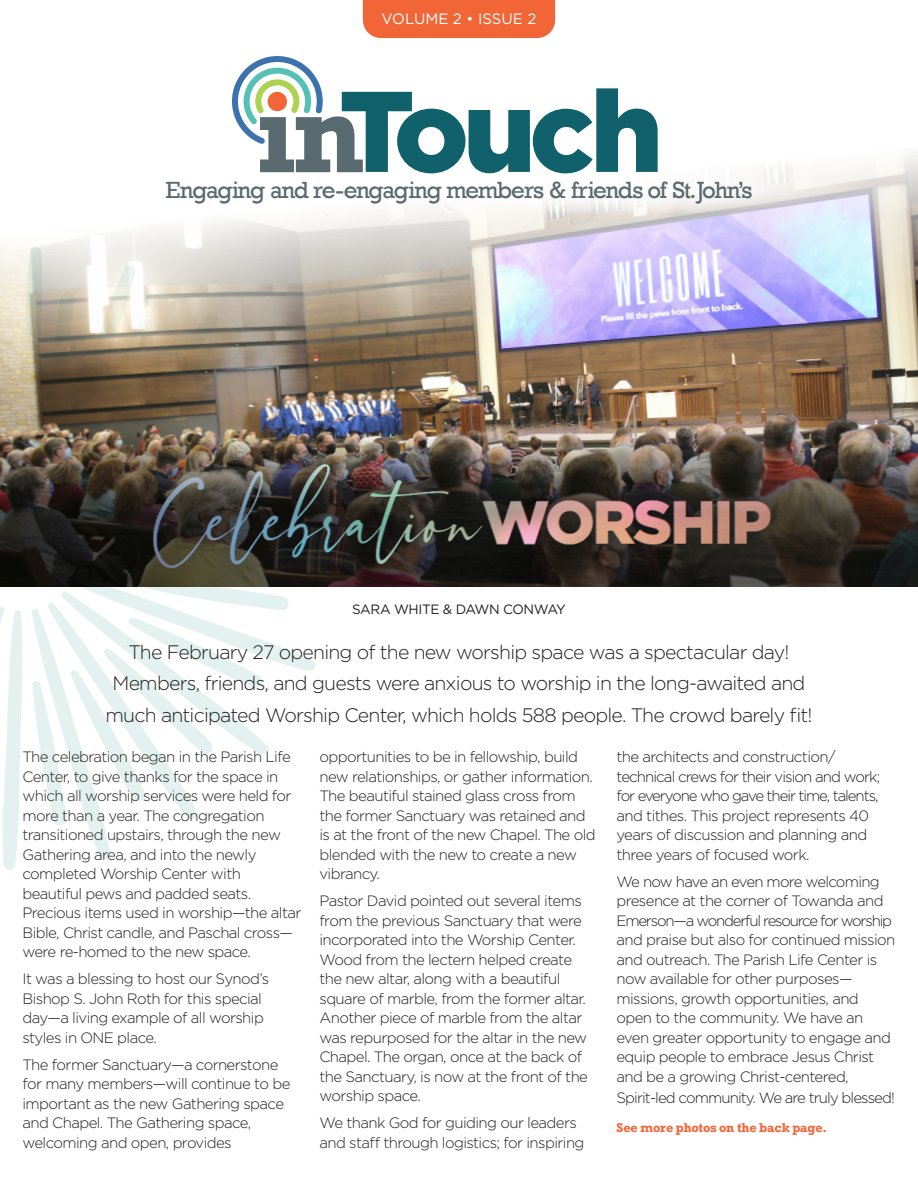
<style>
.page{position:relative;width:918px;height:1188px;background:#fff}
.page>*{position:absolute;margin:0;border:0;box-sizing:border-box;transform-origin:0 0}
.t1{font:24px "Rockwell";letter-spacing:-.055em;color:#596a70}
.t2{font:300 19.5px/31.5px "Gotham";letter-spacing:-.04em;color:#231f20;text-align:center}
.t3{font:300 15px/19.5px "Gotham";letter-spacing:-.04em;color:#231f20}
.t4{font:300 15px "Gotham";letter-spacing:-.06em;color:#231f20}
.t5{font:15px "Gotham";color:#fff}
.t6{font:13.5px "Gotham";letter-spacing:-.025em;color:#231f20}
.t7{font:700 12px "Rockwell";letter-spacing:-.015em;color:#f26537}
.s1{font-weight:300}
</style>
<div class="page">
<svg style="left:32px;top:587px;width:283px;height:272px"></svg>
<svg style="left:0;top:606px;width:22px;height:264px"></svg>
<img style="left:0;top:155px;width:918px;height:277px">
<div style="left:363px;top:0;width:192px;height:38px;background:#f26537"></div>
<svg style="left:395px;top:158px;width:445px;height:57px;fill:#f4f2f0"></svg>
<div style="left:151px;top:165px;width:617px;height:54px;background:#fff"></div>
<svg style="left:229px;top:56px;width:429px;height:117px"></svg>
<img style="left:0;top:432px;width:918px;height:155px">
<p class="t5" style="left:382px;top:9px;width:156px">VOLUME 2 <span class="s1">•</span> ISSUE 2</p>
<p class="t1" style="left:166px;top:176px;width:588px">Engaging and re-engaging members &amp; friends of St. John’s</p>
<p class="t6" style="left:352px;top:601px;width:215px">SARA WHITE &amp; DAWN CONWAY</p>
<p class="t2" style="left:105px;top:636px;width:709px">The February 27 opening of the new worship space was a spectacular day!<br>Members, friends, and guests were anxious to worship in the long-awaited and much anticipated Worship Center, which holds 588 people. The crowd barely fit!</p>
<p class="t3" style="left:22px;top:747px;width:281px">The celebration began in the Parish Life Center, to give thanks for the space in which all worship services were held for more than a year. The congregation transitioned upstairs, through the new Gathering area, and into the newly completed Worship Center with beautiful pews and padded seats.<br>Precious items used in worship—the altar Bible, Christ candle, and Paschal cross— were re-homed to the new space.</p>
<p class="t3" style="left:22px;top:969px;width:248px">It was a blessing to host our Synod’s<br>Bishop S. John Roth for this special day—a living example of all worship styles in ONE place.</p>
<p class="t3" style="left:22px;top:1054px;width:269px">The former Sanctuary—a cornerstone for many members—will continue to be important as the new Gathering space and Chapel. The Gathering space, welcoming and open, provides</p>
<p class="t3" style="left:320px;top:747px;width:278px">opportunities to be in fellowship, build new relationships, or gather information.<br>The beautiful stained glass cross from the former Sanctuary was retained and is at the front of the new Chapel. The old blended with the new to create a new vibrancy.</p>
<p class="t3" style="left:320px;top:891px;width:270px">Pastor David pointed out several items from the previous Sanctuary that were incorporated into the Worship Center.<br>Wood from the lectern helped create the new altar, along with a beautiful square of marble, from the former altar.<br>Another piece of marble from the altar was repurposed for the altar in the new Chapel. The organ, once at the back of the Sanctuary, is now at the front of the worship space.</p>
<p class="t3" style="left:320px;top:1113px;width:267px">We thank God for guiding our leaders and staff through logistics; for inspiring</p>
<p class="t3" style="left:616px;top:747px;width:265px">the architects and construction/ technical crews for their vision and work; for everyone who gave their time, talents, and tithes. This project represents 40 years of discussion and planning and three years of focused work.</p>
<p class="t3" style="left:616px;top:871px;width:281px">We now have an even more welcoming presence at the corner of Towanda and Emerson—a wonderful resource for worship and praise but also for continued mission and outreach. The Parish Life Center is now available for other purposes— missions, growth opportunities, and open to the community. We have an even greater opportunity to engage and equip people to embrace Jesus Christ and be a growing Christ-centered,</p>
<p class="t4" style="left:616px;top:1088px;width:280px">Spirit-led community. We are truly blessed!</p>
<p class="t7" style="left:616px;top:1120px;width:212px">See more photos on the back page.</p>
</div>
